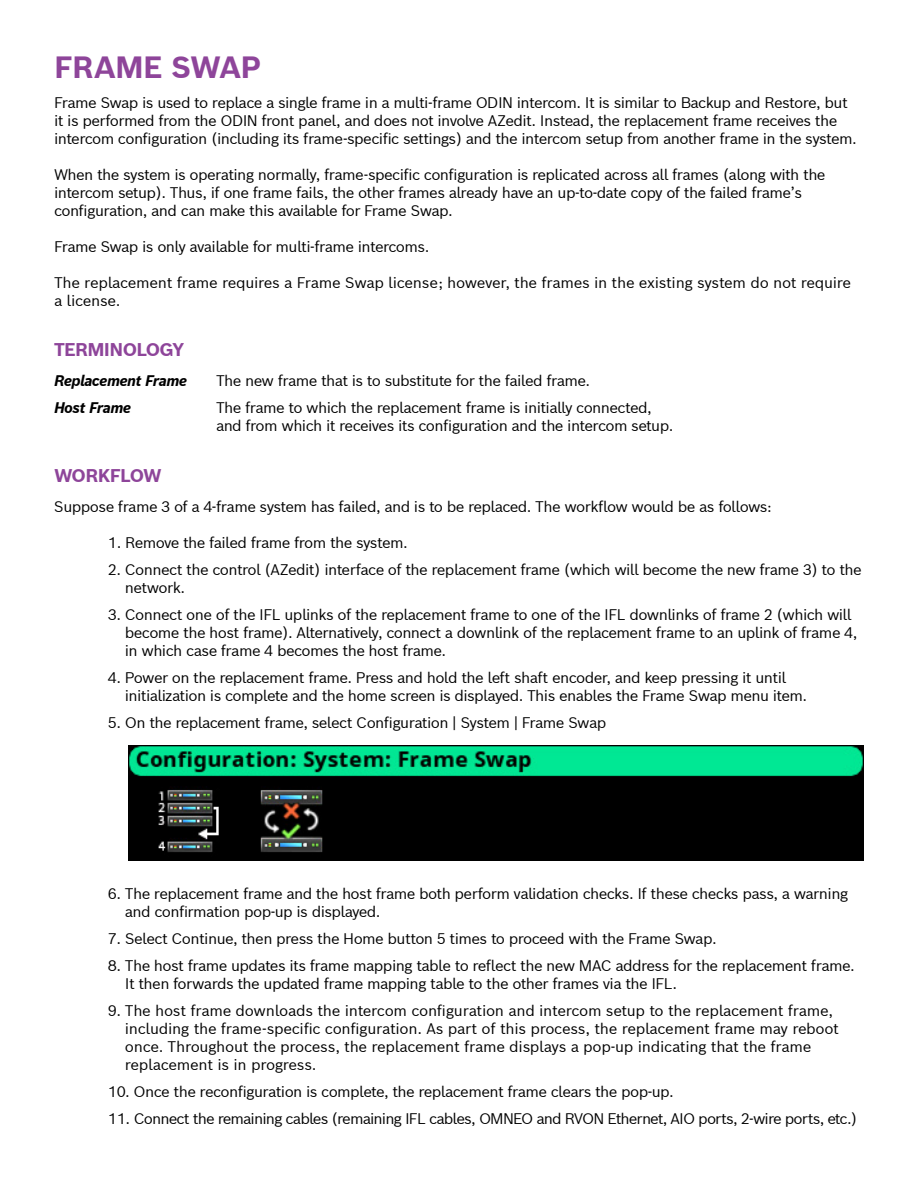
<style>
.page{position:relative;width:918px;height:1188px;background:#fff}
.page>*{position:absolute;margin:0;border:0;box-sizing:border-box;transform-origin:0 0}
.t1{font:700 30px "Bosch Sans";letter-spacing:-.02em;color:#8e459a}
.t2{font:700 18px "Bosch Sans";letter-spacing:-.04em;color:#8e459a}
.t3{font:15px/18px "Bosch Sans";letter-spacing:-.04em;color:#000}
.t4{font:15px/18px "Bosch Sans";letter-spacing:-.02em;color:#000}
.t5{font:15px "Bosch Sans";letter-spacing:-.06em;color:#000}
.t6{font:italic 700 15px "Bosch Sans";letter-spacing:-.04em;color:#000}
</style>
<div class="page">
<img style="left:128px;top:746px;width:736px;height:114px">
<h1 class="t1" style="left:54px;top:47px;width:209px">FRAME SWAP</h1>
<p class="t3" style="left:54px;top:93px;width:804px">Frame Swap is used to replace a single frame in a multi-frame ODIN intercom. It is similar to Backup and Restore, but it is performed from the ODIN front panel, and does not involve AZedit. Instead, the replacement frame receives the intercom configuration (including its frame-specific settings) and the intercom setup from another frame in the system.</p>
<p class="t3" style="left:54px;top:165px;width:773px">When the system is operating normally, frame-specific configuration is replicated across all frames (along with the intercom setup). Thus, if one frame fails, the other frames already have an up-to-date copy of the failed frame’s configuration, and can make this available for Frame Swap.</p>
<p class="t3" style="left:54px;top:237px;width:377px">Frame Swap is only available for multi-frame intercoms.</p>
<p class="t4" style="left:54px;top:273px;width:799px">The replacement frame requires a Frame Swap license; however, the frames in the existing system do not require a license.</p>
<p class="t2" style="left:54px;top:338px;width:131px">TERMINOLOGY</p>
<p class="t6" style="left:54px;top:371px;width:135px">Replacement Frame</p>
<p class="t3" style="left:216px;top:371px;width:376px">The new frame that is to substitute for the failed frame.</p>
<p class="t6" style="left:54px;top:398px;width:79px">Host Frame</p>
<p class="t3" style="left:216px;top:398px;width:459px">The frame to which the replacement frame is initially connected, and from which it receives its configuration and the intercom setup.</p>
<p class="t2" style="left:54px;top:463px;width:109px">WORKFLOW</p>
<p class="t3" style="left:54px;top:497px;width:719px">Suppose frame 3 of a 4-frame system has failed, and is to be replaced. The workflow would be as follows:</p>
<p class="t3" style="left:108px;top:533px;width:301px">1. Remove the failed frame from the system.</p>
<p class="t3" style="left:125px;top:560px;width:738px;text-indent:-17px">2. Connect the control (AZedit) interface of the replacement frame (which will become the new frame 3) to the network.</p>
<p class="t3" style="left:125px;top:605px;width:734px;text-indent:-17px">3. Connect one of the IFL uplinks of the replacement frame to one of the IFL downlinks of frame 2 (which will become the host frame). Alternatively, connect a downlink of the replacement frame to an uplink of frame 4, in which case frame 4 becomes the host frame.</p>
<p class="t3" style="left:125px;top:668px;width:684px;text-indent:-17px">4. Power on the replacement frame. Press and hold the left shaft encoder, and keep pressing it until initialization is complete and the home screen is displayed. This enables the Frame Swap menu item.</p>
<p class="t3" style="left:108px;top:713px;width:500px">5. On the replacement frame, select Configuration | System | Frame Swap</p>
<p class="t3" style="left:125px;top:884px;width:725px;text-indent:-17px">6. The replacement frame and the host frame both perform validation checks. If these checks pass, a warning and confirmation pop-up is displayed.</p>
<p class="t3" style="left:108px;top:929px;width:610px">7. Select Continue, then press the Home button 5 times to proceed with the Frame Swap.</p>
<p class="t3" style="left:125px;top:956px;width:731px;text-indent:-17px">8. The host frame updates its frame mapping table to reflect the new MAC address for the replacement frame.<br>It then forwards the updated frame mapping table to the other frames via the IFL.</p>
<p class="t4" style="left:125px;top:1001px;width:716px;text-indent:-17px">9. The host frame downloads the intercom configuration and intercom setup to the replacement frame, including the frame-specific configuration. As part of this process, the replacement frame may reboot once. Throughout the process, the replacement frame displays a pop-up indicating that the frame replacement is in progress.</p>
<p class="t3" style="left:108px;top:1082px;width:568px">10. Once the reconfiguration is complete, the replacement frame clears the pop-up.</p>
<p class="t5" style="left:108px;top:1108px;width:751px">11. Connect the remaining cables (remaining IFL cables, OMNEO and RVON Ethernet, AIO ports, 2-wire ports, etc.)</p>
</div>
